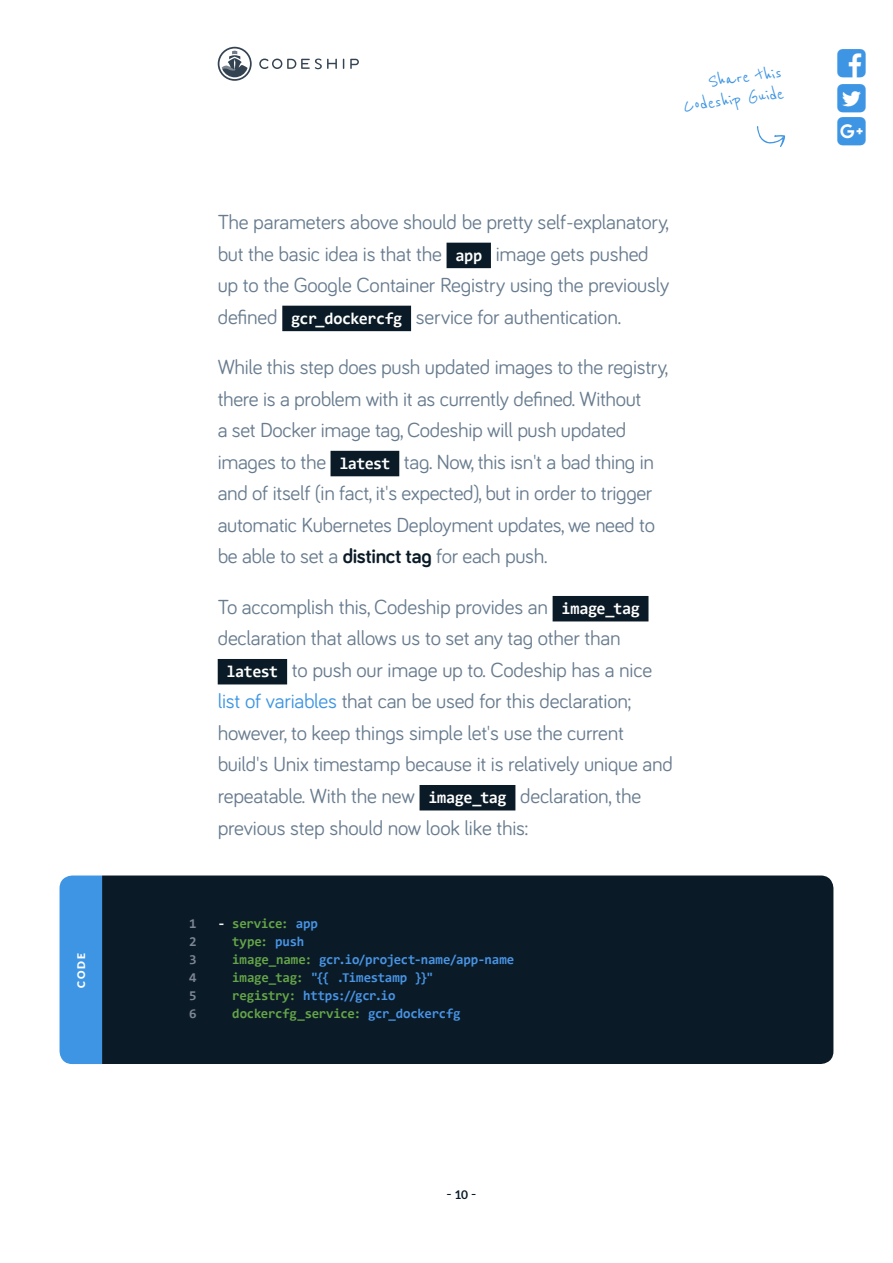
<style>
.page{position:relative;width:893px;height:1263px;background:#fff}
.page>*{position:absolute;margin:0;border:0;box-sizing:border-box;transform-origin:0 0}
.COPY_CopyText{font:21px/31.5px "Bariol";letter-spacing:-.01em;color:#687c8f}
.t1{font:21px/21px "Reenie Beanie";color:#3e95e3;text-align:right}
.t2{font:15px "Lato";color:#0a1b27}
.t3{font:700 13.5px "Consolas";letter-spacing:-.015em;color:#4994e5}
.t4{font:700 13.5px "Consolas";letter-spacing:-.02em;color:#65a548}
.t5{font:700 13.5px "Consolas";color:#7e8694}
.BOX_vertical_Title{font:900 10.5px "Lato";color:#fff}
.s1{font-family:"Consolas";font-weight:700;font-size:16.5px;color:#fff}
.s2{font-weight:700;color:#0a1b27}
.s3{color:#3e95e3}
.s4{color:#f4f6fc}
.s5{color:#4994e5}
.s6{color:#65a548}
.s7{font-weight:700;font-size:12px}
</style>
<div class="page">
<div style="left:447px;top:243px;width:44px;height:25px;background:#0a1b27"></div>
<div style="left:282px;top:306px;width:129px;height:25px;background:#0a1b27"></div>
<div style="left:331px;top:451px;width:68px;height:25px;background:#0a1b27"></div>
<div style="left:553px;top:596px;width:95px;height:25px;background:#0a1b27"></div>
<div style="left:218px;top:659px;width:69px;height:25px;background:#0a1b27"></div>
<div style="left:420px;top:785px;width:95px;height:25px;background:#0a1b27"></div>
<div style="left:102px;top:875px;width:731px;height:189px;background:#0a1b27"></div>
<div style="left:60px;top:875px;width:42px;height:189px;background:#3e95e3"></div>
<svg style="left:757px;top:126px;width:28px;height:21px"></svg>
<svg style="left:350px;top:59px;width:9px;height:10px"></svg>
<svg style="left:218px;top:47px;width:34px;height:34px"></svg>
<svg style="left:259px;top:59px;width:78px;height:10px"></svg>
<p class="BOX_vertical_Title" style="left:75px;top:988px;width:37px;rotate:-90deg">CODE</p>
<p class="t1" style="left:680px;top:75px;width:103px;rotate:-7deg">Share this<br>Codeship Guide</p>
<p class="COPY_CopyText" style="left:218px;top:205px;width:453px">The parameters above should be pretty self-explanatory, but the basic idea is that the <span class="s1">app</span> image gets pushed up to the Google Container Registry using the previously defined <span class="s1">gcr_dockercfg</span> service for authentication.</p>
<p class="COPY_CopyText" style="left:218px;top:350px;width:452px">While this step does push updated images to the registry, there is a problem with it as currently defined. Without<br>a set Docker image tag, Codeship will push updated images to the <span class="s1">latest</span> tag. Now, this isn't a bad thing in and of itself (in fact, it's expected), but in order to trigger automatic Kubernetes Deployment updates, we need to be able to set a <span class="s2">distinct tag</span> for each push.</p>
<p class="COPY_CopyText" style="left:218px;top:590px;width:424px">To accomplish this, Codeship provides an <span class="s1">image_tag</span></p>
<p class="COPY_CopyText" style="left:218px;top:622px;width:404px">declaration that allows us to set any tag other than</p>
<p class="COPY_CopyText" style="left:227px;top:653px;width:427px"><span class="s1">latest</span> to push our image up to. Codeship has a nice</p>
<p class="COPY_CopyText" style="left:218px;top:685px;width:415px"><span class="s3">list of variables</span> that can be used for this declaration;</p>
<p class="COPY_CopyText" style="left:218px;top:716px;width:408px">however, to keep things simple let's use the current</p>
<p class="COPY_CopyText" style="left:218px;top:748px;width:457px">build's Unix timestamp because it is relatively unique and</p>
<p class="COPY_CopyText" style="left:218px;top:779px;width:425px">repeatable. With the new <span class="s1">image_tag</span> declaration, the</p>
<p class="COPY_CopyText" style="left:218px;top:811px;width:312px">previous step should now look like this:</p>
<p class="t5" style="left:189px;top:915px;width:9px">1</p>
<p class="t4" style="left:218px;top:915px;width:102px"><span class="s4">-</span> service: <span class="s5">app</span></p>
<p class="t5" style="left:189px;top:933px;width:9px">2</p>
<p class="t4" style="left:232px;top:933px;width:73px">type: <span class="s5">push</span></p>
<p class="t5" style="left:189px;top:951px;width:9px">3</p>
<p class="t3" style="left:232px;top:951px;width:283px"><span class="s6">image_name:</span> gcr.io/project-name/app-name</p>
<p class="t5" style="left:189px;top:969px;width:9px">4</p>
<p class="t3" style="left:232px;top:969px;width:203px"><span class="s6">image_tag:</span> "{{ .Timestamp }}"</p>
<p class="t5" style="left:189px;top:987px;width:9px">5</p>
<p class="t3" style="left:232px;top:987px;width:165px"><span class="s6">registry:</span> https://gcr.io</p>
<p class="t5" style="left:189px;top:1005px;width:9px">6</p>
<p class="t4" style="left:232px;top:1005px;width:230px">dockercfg_service: <span class="s5">gcr_dockercfg</span></p>
<p class="t2" style="left:446px;top:1185px;width:31px">- <span class="s7">10</span> -</p>
</div>
